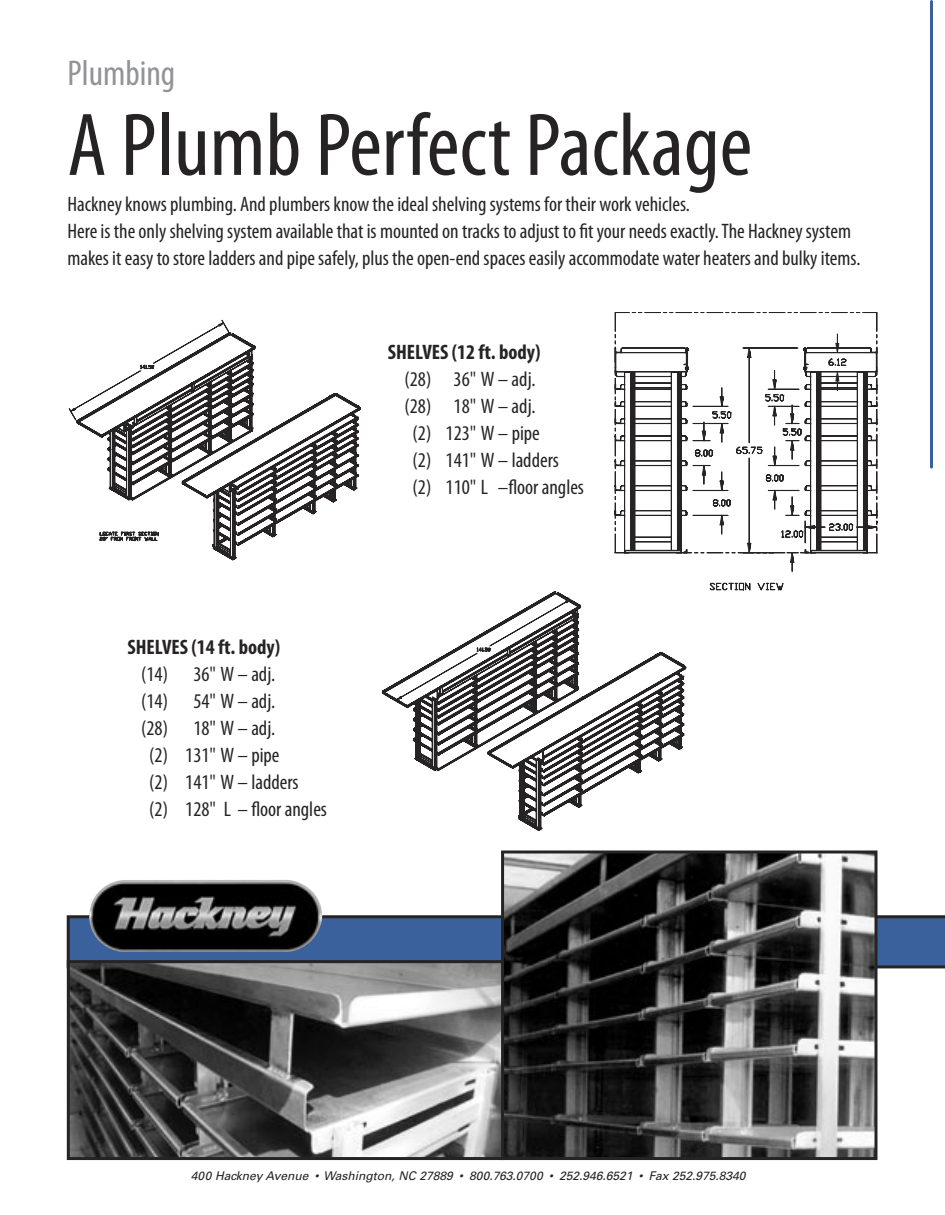
<style>
.page{position:relative;width:945px;height:1215px;background:#fff}
.page>*{position:absolute;margin:0;border:0;box-sizing:border-box;transform-origin:0 0}
.t1{font:condensed 90px "Myriad Pro";color:#262324}
.t2{font:condensed 36px "Myriad Pro";color:#929396}
.t3{font:condensed 21px/27px "Myriad Pro";color:#262324}
.t4{font:700 condensed 21px "Myriad Pro";color:#262324}
.t5{font:italic 12px "Univers";color:#262324}
</style>
<div class="page">
<svg style="left:77px;top:323px;width:538px;height:371px"></svg>
<svg style="left:383px;top:372px;width:399px;height:458px"></svg>
<svg style="left:615px;top:312px;width:262px;height:230px"></svg>
<svg style="left:620px;top:334px;width:257px;height:256px"></svg>
<svg style="left:67px;top:915px;width:878px;height:53px;background:#395c92"></svg>
<img style="left:89px;top:880px;width:234px;height:72px">
<img style="left:71px;top:964px;width:430px;height:192px">
<div style="left:67px;top:960px;width:438px;height:200px;border:3px solid #262324"></div>
<img style="left:505px;top:854px;width:369px;height:302px">
<div style="left:501px;top:850px;width:377px;height:310px;border:3px solid #262324"></div>
<hr style="left:930px;top:2px;width:3px;height:465px;background:#3a619b">
<h2 class="t2" style="left:68px;top:51px;width:109px">Plumbing</h2>
<h1 class="t1" style="left:68px;top:91px;width:686px">A Plumb Perfect Package</h1>
<p class="t3" style="left:68px;top:190px;width:794px">Hackney knows plumbing. And plumbers know the ideal shelving systems for their work vehicles.<br>Here is the only shelving system available that is mounted on tracks to adjust to fit your needs exactly. The Hackney system makes it easy to store ladders and pipe safely, plus the open-end spaces easily accommodate water heaters and bulky items.</p>
<p class="t4" style="left:128px;top:633px;width:154px">SHELVES (14 ft. body)</p>
<p class="t3" style="left:141px;top:660px;width:135px">(14) 36" W – adj.</p>
<p class="t3" style="left:141px;top:687px;width:135px">(14) 54" W – adj.</p>
<p class="t3" style="left:141px;top:714px;width:135px">(28) 18" W – adj.</p>
<p class="t3" style="left:149px;top:741px;width:132px">(2) 131" W – pipe</p>
<p class="t3" style="left:149px;top:768px;width:151px">(2) 141" W – ladders</p>
<p class="t3" style="left:149px;top:795px;width:179px">(2) 128" L – floor angles</p>
<p class="t4" style="left:388px;top:339px;width:154px">SHELVES (12 ft. body)</p>
<p class="t3" style="left:405px;top:365px;width:132px">(28) 36" W – adj.</p>
<p class="t3" style="left:405px;top:392px;width:132px">(28) 18" W – adj.</p>
<p class="t3" style="left:413px;top:419px;width:129px">(2) 123" W – pipe</p>
<p class="t3" style="left:413px;top:446px;width:148px">(2) 141" W – ladders</p>
<p class="t3" style="left:413px;top:473px;width:173px">(2) 110" L –floor angles</p>
<p class="t5" style="left:191px;top:1169px;width:556px">400 Hackney Avenue • Washington, NC 27889 • 800.763.0700 • 252.946.6521 • Fax 252.975.8340</p>
</div>
